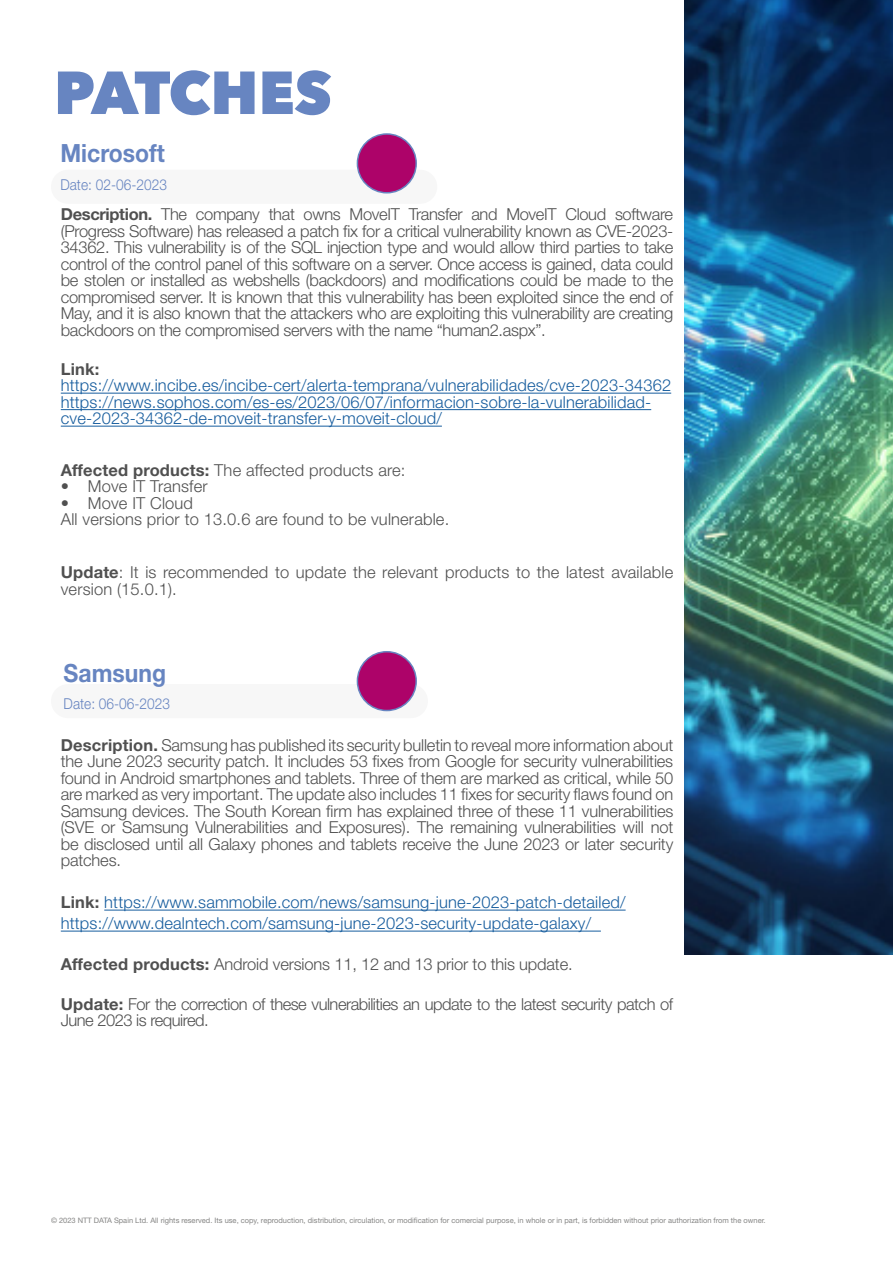
<style>
.page{position:relative;width:893px;height:1263px;background:#fff}
.page>*{position:absolute;margin:0;border:0;box-sizing:border-box;transform-origin:0 0}
.t1{font:800 60px "Avenir Next";letter-spacing:-.015em;color:#6785c1}
.t2{font:700 25.05px "Helvetica Neue LT Std";color:#6785c1;scale:.91 1}
.t3{font:300 16.5px/16.5px "Helvetica Neue LT Std";letter-spacing:-.01em;color:#505050;text-align:justify}
.t4{font:300 16.5px/16.5px "Helvetica Neue LT Std";letter-spacing:.01em;color:#175d9e}
.t5{font:300 16.5px/16.5px "Helvetica Neue LT Std";letter-spacing:.01em;color:#505050}
.t6{font:300 16.5px/16.5px "Helvetica Neue LT Std";letter-spacing:-.03em;color:#505050}
.t7{font:700 16.5px "Helvetica Neue LT Std";color:#505050}
.t8{font:300 15px "Helvetica Neue LT Std";color:#6785c1;scale:.91 1}
.t9{font:7.5px "Helvetica Neue LT Std";color:#858584}
.s1{font-weight:700}
.s2{font-weight:700;color:#505050}
</style>
<div class="page">
<img style="left:685px;top:0;width:208px;height:955px">
<div style="left:51px;top:170px;width:386px;height:34px;background:#f7f7f7;border-radius:17px"></div>
<div style="left:51px;top:684px;width:377px;height:34px;background:#f7f7f7;border-radius:17px"></div>
<hr style="left:61px;top:393px;width:610px;height:1px;background:#175d9e">
<hr style="left:61px;top:409px;width:590px;height:1px;background:#175d9e">
<hr style="left:61px;top:426px;width:381px;height:1px;background:#175d9e">
<hr style="left:104px;top:910px;width:522px;height:1px;background:#175d9e">
<hr style="left:61px;top:931px;width:540px;height:1px;background:#175d9e">
<div style="left:357px;top:134px;width:59px;height:59px;background:#ad0369;border-radius:50%"></div>
<div style="left:357px;top:133px;width:60px;height:61px;border:2px solid #6785c1;border-radius:50%"></div>
<div style="left:357px;top:652px;width:59px;height:58px;background:#ad0369;border-radius:50%"></div>
<div style="left:357px;top:651px;width:60px;height:60px;border:2px solid #6785c1;border-radius:50%"></div>
<p class="t1" style="left:54px;top:56px;width:279px">PATCHES</p>
<p class="t2" style="left:60px;top:138px;width:116px">Microsoft</p>
<p class="t8" style="left:60px;top:175px;width:119px">Date: 02-06-2023</p>
<p class="t3" style="left:61px;top:206px;width:614px"><span class="s1">Description.</span> The company that owns MoveIT Transfer and MoveIT Cloud software (Progress Software) has released a patch fix for a critical vulnerability known as CVE-2023- 34362. This vulnerability is of the SQL injection type and would allow third parties to take control of the control panel of this software on a server. Once access is gained, data could be stolen or installed as webshells (backdoors) and modifications could be made to the compromised server. It is known that this vulnerability has been exploited since the end of May, and it is also known that the attackers who are exploiting this vulnerability are creating backdoors on the compromised servers with the name “human2.aspx”.</p>
<p class="t7" style="left:61px;top:359px;width:40px">Link:</p>
<p class="t4" style="left:61px;top:377px;width:612px">https://www.incibe.es/incibe-cert/alerta-temprana/vulnerabilidades/cve-2023-34362</p>
<p class="t4" style="left:61px;top:393px;width:592px">https://news.sophos.com/es-es/2023/06/07/informacion-sobre-la-vulnerabilidad&shy;cve-2023-34362-de-moveit-transfer-y-moveit-cloud/</p>
<p class="t5" style="left:61px;top:461px;width:346px"><span class="s1">Affected products:</span> The affected products are:</p>
<p class="t5" style="left:61px;top:478px;width:148px">• Move IT Transfer</p>
<p class="t5" style="left:61px;top:494px;width:134px">• Move IT Cloud</p>
<p class="t5" style="left:61px;top:511px;width:390px">All versions prior to 13.0.6 are found to be vulnerable.</p>
<p class="t5" style="left:61px;top:564px;width:614px"><span class="s1">Update</span>: It is recommended to update the relevant products to the latest available version (15.0.1).</p>
<p class="t2" style="left:64px;top:657px;width:114px">Samsung</p>
<p class="t8" style="left:64px;top:695px;width:119px">Date: 06-06-2023</p>
<p class="t3" style="left:61px;top:736px;width:614px"><span class="s1">Description.</span> Samsung has published its security bulletin to reveal more information about the June 2023 security patch. It includes 53 fixes from Google for security vulnerabilities found in Android smartphones and tablets. Three of them are marked as critical, while 50 are marked as very important. The update also includes 11 fixes for security flaws found on Samsung devices. The South Korean firm has explained three of these 11 vulnerabilities (SVE or Samsung Vulnerabilities and Exposures). The remaining vulnerabilities will not be disclosed until all Galaxy phones and tablets receive the June 2023 or later security patches.</p>
<p class="t4" style="left:61px;top:894px;width:566px"><span class="s2">Link:</span> https://www.sammobile.com/news/samsung-june-2023-patch-detailed/</p>
<p class="t4" style="left:61px;top:915px;width:532px">https://www.dealntech.com/samsung-june-2023-security-update-galaxy/</p>
<p class="t3" style="left:61px;top:956px;width:513px"><span class="s1">Affected products:</span> Android versions 11, 12 and 13 prior to this update.</p>
<p class="t6" style="left:61px;top:995px;width:614px"><span class="s1">Update:</span> For the correction of these vulnerabilities an update to the latest security patch of<br>June 2023 is required.</p>
<p class="t9" style="left:51px;top:1216px;width:716px">© 2023 NTT DATA Spain Ltd. All rights reserved. Its use, copy, reproduction, distribution, circulation, or modification for comercial purpose, in whole or in part, is forbidden without prior authorization from the owner.</p>
</div>
